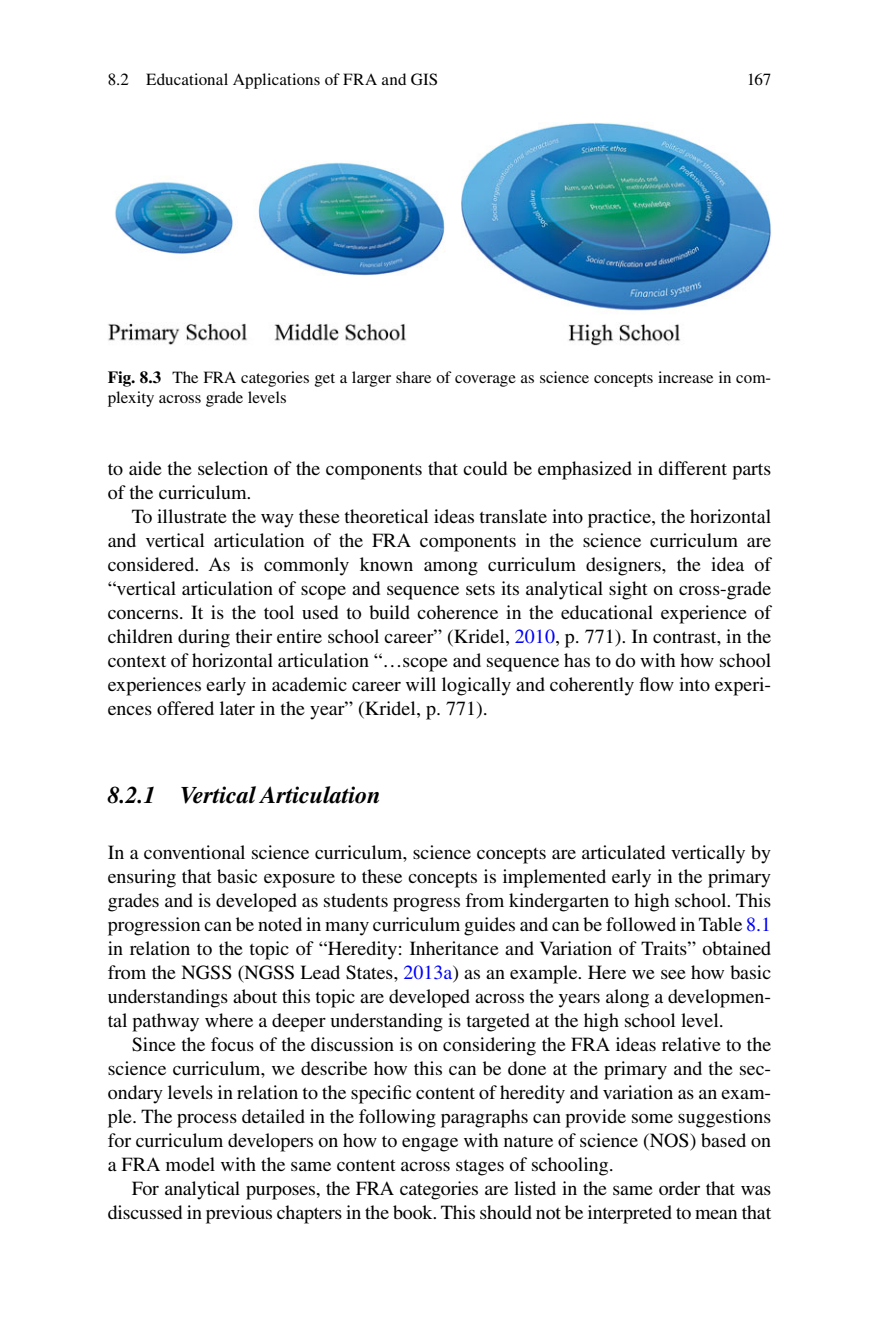
<style>
.page{position:relative;width:879px;height:1333px;background:#fff}
.page>*{position:absolute;margin:0;border:0;box-sizing:border-box;transform-origin:0 0}
.t1{font:italic 700 24px "Times";color:#000}
.t2{font:20px/24px "Times";color:#000;text-align:justify}
.t3{font:17px/20px "Times";color:#000}
.s1{font-weight:700}
.s2{color:#0000fa}
</style>
<div class="page">
<img style="left:108px;top:122px;width:663px;height:224px">
<p class="t3" style="left:108px;top:71px;width:332px">8.2 Educational Applications of FRA and GIS</p>
<p class="t3" style="left:747px;top:71px;width:26px">167</p>
<p class="t3" style="left:108px;top:369px;width:665px"><span class="s1">Fig. 8.3</span> The FRA categories get a larger share of coverage as science concepts increase in com&shy;plexity across grade levels</p>
<p class="t2" style="left:108px;top:458px;width:665px">to aide the selection of the components that could be emphasized in different parts of the curriculum.</p>
<p class="t2" style="left:108px;top:506px;width:665px;text-indent:24px">To illustrate the way these theoretical ideas translate into practice, the horizontal and vertical articulation of the FRA components in the science curriculum are considered. As is commonly known among curriculum designers, the idea of “ vertical articulation of scope and sequence sets its analytical sight on cross-grade concerns. It is the tool used to build coherence in the educational experience of children during their entire school career” (Kridel, <span class="s2">2010</span> , p. 771). In contrast, in the context of horizontal articulation “…scope and sequence has to do with how school experiences early in academic career will logically and coherently flow into experi&shy;ences offered later in the year” (Kridel, p. 771).</p>
<p class="t1" style="left:108px;top:786px;width:275px">8.2.1 Vertical Articulation</p>
<p class="t2" style="left:108px;top:842px;width:665px">In a conventional science curriculum, science concepts are articulated vertically by ensuring that basic exposure to these concepts is implemented early in the primary grades and is developed as students progress from kindergarten to high school. This progression can be noted in many curriculum guides and can be followed in Table <span class="s2">8.1 </span>in relation to the topic of “Heredity: Inheritance and Variation of Traits” obtained from the NGSS (NGSS Lead States, <span class="s2">2013a</span> ) as an example. Here we see how basic understandings about this topic are developed across the years along a developmen&shy;tal pathway where a deeper understanding is targeted at the high school level.</p>
<p class="t2" style="left:108px;top:1034px;width:665px;text-indent:24px">Since the focus of the discussion is on considering the FRA ideas relative to the science curriculum, we describe how this can be done at the primary and the sec&shy;ondary levels in relation to the specific content of heredity and variation as an exam&shy;ple. The process detailed in the following paragraphs can provide some suggestions for curriculum developers on how to engage with nature of science (NOS) based on a FRA model with the same content across stages of schooling.</p>
<p class="t2" style="left:108px;top:1178px;width:665px;text-align:right">For analytical purposes, the FRA categories are listed in the same order that was discussed in previous chapters in the book. This should not be interpreted to mean that</p>
</div>
